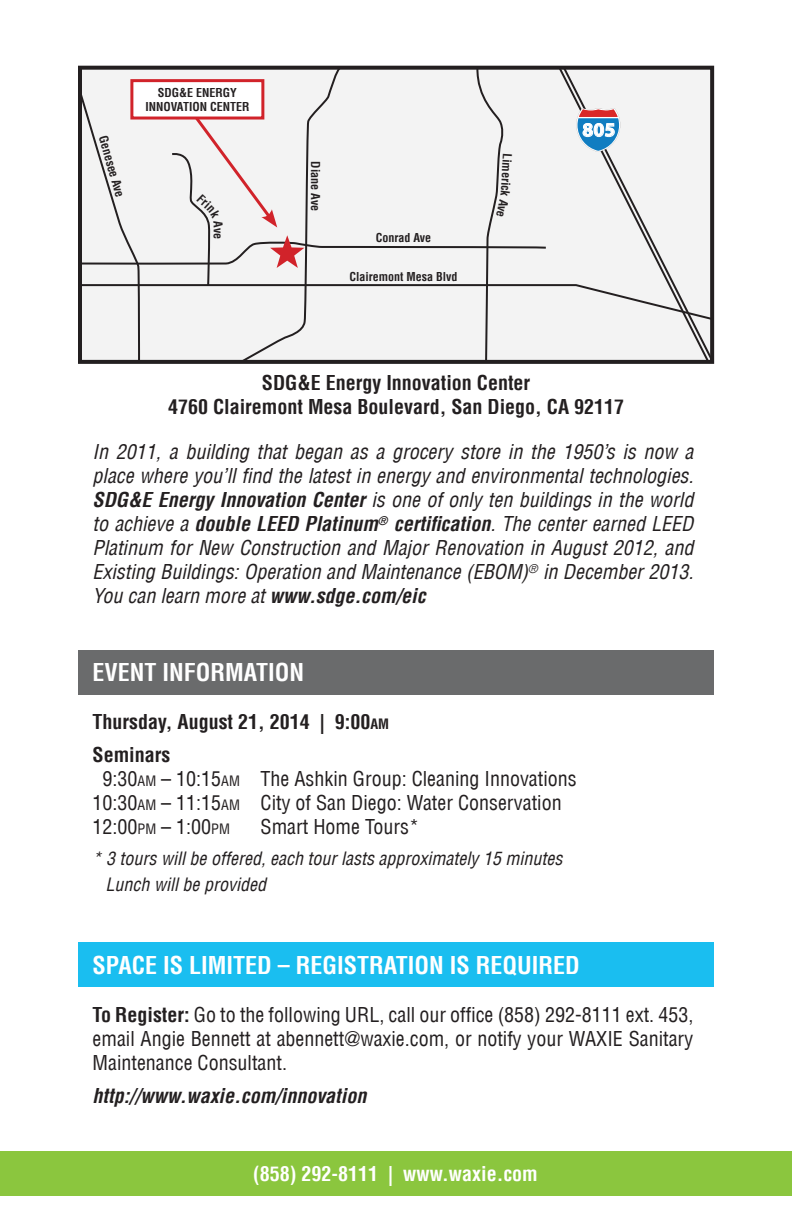
<style>
.page{position:relative;width:792px;height:1224px;background:#fff}
.page>*{position:absolute;margin:0;border:0;box-sizing:border-box;transform-origin:0 0}
.t1{font:700 condensed 24px "Helvetica LT";color:#fff}
.t2{font:italic condensed 20px/24px "Helvetica LT";color:#231f20;text-align:justify}
.t3{font:condensed 20px/24px "Helvetica LT";color:#231f20;text-align:justify}
.t4{font:700 condensed 20px "Helvetica LT";color:#231f20}
.t5{font:italic 700 condensed 20px "Helvetica LT";color:#231f20}
.t6{font:700 condensed 20px "Helvetica LT";color:#fff}
.t7{font:700 19.6px "Myriad";color:#fff}
.t8{font:italic condensed 18px "Helvetica LT";color:#231f20}
.t9{font:700 condensed 12px/14.4px "Helvetica LT";color:#231f20;text-align:center}
.s1{font-weight:700}
.s2{font-size:14px}
</style>
<div class="page">
<div style="left:78px;top:650px;width:635px;height:45px;background:#6a6b6c"></div>
<div style="left:0;top:1151px;width:792px;height:45px;background:#8bc63e"></div>
<div style="left:78px;top:942px;width:635px;height:45px;background:#1abef0"></div>
<svg style="left:78px;top:66px;width:636px;height:298px"></svg>
<p class="t9" style="left:110px;top:134px;width:65px;rotate:74deg">Genesee Ave</p>
<p class="t9" style="left:145px;top:85px;width:105px">SDG&amp;E ENERGY<br>INNOVATION CENTER</p>
<p class="t9" style="left:323px;top:161px;width:51px;rotate:90deg">Diane Ave</p>
<p class="t9" style="left:225px;top:228px;width:13px;rotate:90deg">ve</p>
<p class="t9" style="left:376px;top:230px;width:57px">Conrad Ave</p>
<p class="t9" style="left:349px;top:269px;width:110px">Clairemont Mesa Blvd</p>
<p class="t9" style="left:514px;top:163px;width:29px;rotate:93deg">meric</p>
<p class="t7" style="left:582px;top:120px;width:34px">805</p>
<p class="t4" style="left:262px;top:370px;width:270px">SDG&amp;E Energy Innovation Center</p>
<p class="t4" style="left:168px;top:394px;width:458px">4760 Clairemont Mesa Boulevard, San Diego, CA 92117</p>
<p class="t2" style="left:93px;top:440px;width:602px">In 2011, a building that began as a grocery store in the 1950’s is now a place where you’ll find the latest in energy and environmental technologies.<br><span class="s1">SDG&amp;E Energy Innovation Center</span> is one of only ten buildings in the world to achieve a <span class="s1">double LEED Platinum</span><sup>®</sup> <span class="s1">certification</span>. The center earned LEED Platinum for New Construction and Major Renovation in August 2012, and Existing Buildings: Operation and Maintenance (EBOM)<sup>®</sup> in December 2013.<br>You can learn more at <span class="s1">www.sdge.com/eic</span></p>
<p class="t1" style="left:93px;top:657px;width:213px">EVENT INFORMATION</p>
<p class="t4" style="left:93px;top:710px;width:298px">Thursday, August 21, 2014 | 9:00<span class="s2">am</span></p>
<p class="t4" style="left:93px;top:743px;width:79px">Seminars</p>
<p class="t3" style="left:103px;top:767px;width:476px">9:30<span class="s2">AM</span> – 10:15<span class="s2">AM</span> The Ashkin Group: Cleaning Innovations</p>
<p class="t3" style="left:93px;top:791px;width:471px">10:30<span class="s2">AM</span> – 11:15<span class="s2">AM</span> City of San Diego: Water Conservation</p>
<p class="t3" style="left:93px;top:815px;width:139px">12:00<span class="s2">PM</span> – 1:00<span class="s2">PM</span></p>
<p class="t3" style="left:261px;top:815px;width:160px">Smart Home Tours*</p>
<p class="t8" style="left:93px;top:847px;width:471px">* 3 tours will be offered, each tour lasts approximately 15 minutes</p>
<p class="t8" style="left:106px;top:873px;width:162px">Lunch will be provided</p>
<p class="t1" style="left:93px;top:950px;width:489px">SPACE IS LIMITED – REGISTRATION IS REQUIRED</p>
<p class="t3" style="left:93px;top:1003px;width:602px"><span class="s1">To Register:</span> Go to the following URL, call our office (858) 292-8111 ext. 453, email Angie Bennett at abennett@waxie.com, or notify your WAXIE Sanitary Maintenance Consultant.</p>
<p class="t5" style="left:93px;top:1084px;width:275px">http://www.waxie.com/innovation</p>
<p class="t6" style="left:253px;top:1161px;width:286px">(858) 292-8111 | www.waxie.com</p>
</div>
